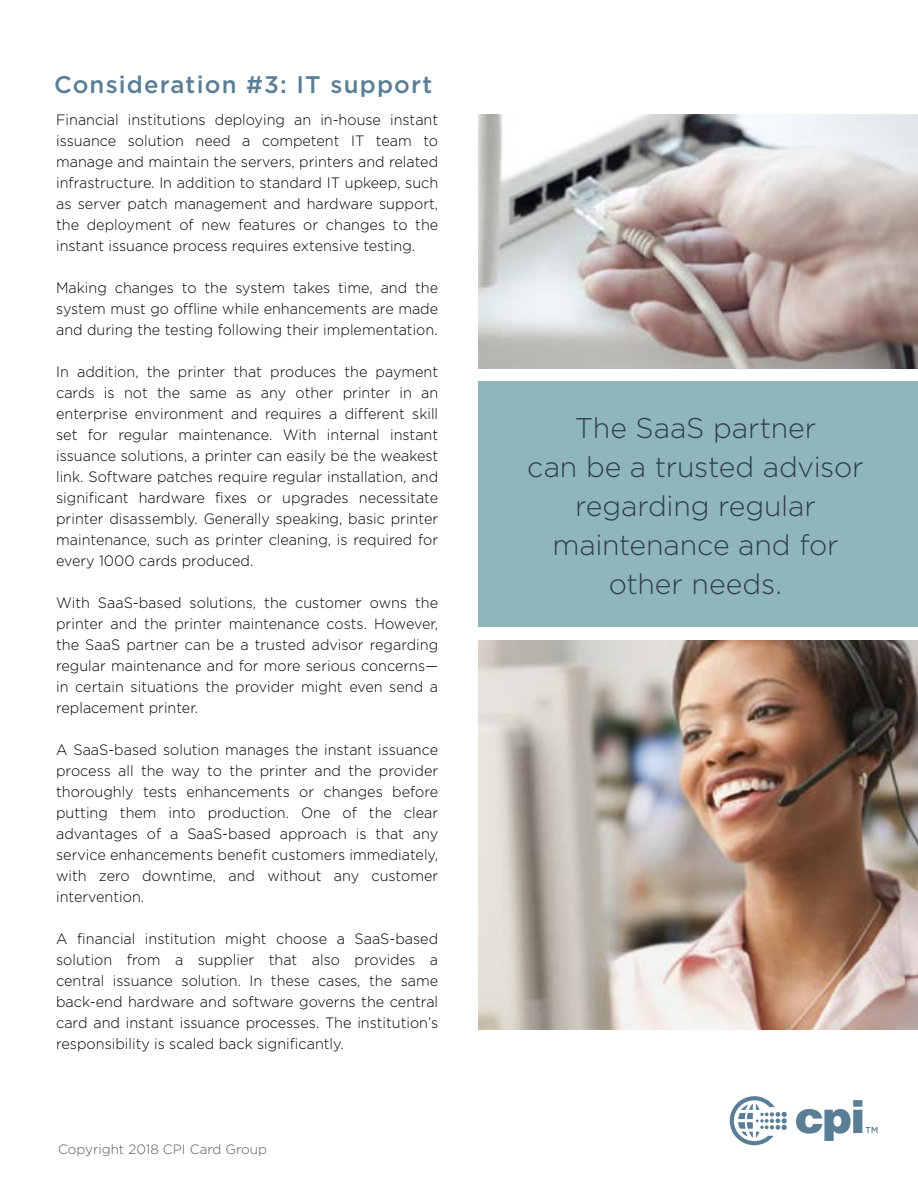
<style>
.page{position:relative;width:918px;height:1188px;background:#fff}
.page>*{position:absolute;margin:0;border:0;box-sizing:border-box;transform-origin:0 0}
.t1{font:300 28.5px/39px "Gotham";letter-spacing:-.005em;color:#303e49;text-align:center}
.t2{font:500 24px "Gotham";letter-spacing:.05em;color:#597e96}
.t3{font:300 15px/21px "Gotham";color:#000;text-align:justify;scale:.96 1}
.t4{font:300 13.5px "Gotham";color:#58595b}
</style>
<div class="page">
<svg style="left:730px;top:1096px;width:57px;height:49px"></svg>
<svg style="left:796px;top:1100px;width:81px;height:41px"></svg>
<div style="left:479px;top:381px;width:439px;height:245px;background:#8fb6bb"></div>
<img style="left:479px;top:114px;width:439px;height:254px">
<img style="left:479px;top:641px;width:439px;height:389px">
<h2 class="t2" style="left:54px;top:71px;width:380px">Consideration #3: IT support</h2>
<p class="t3" style="left:56px;top:109px;width:400px">Financial institutions deploying an in-house instant issuance solution need a competent IT team to manage and maintain the servers, printers and related infrastructure. In addition to standard IT upkeep, such as server patch management and hardware support, the deployment of new features or changes to the instant issuance process requires extensive testing.</p>
<p class="t3" style="left:56px;top:277px;width:399px">Making changes to the system takes time, and the system must go offline while enhancements are made and during the testing following their implementation.</p>
<p class="t3" style="left:56px;top:361px;width:400px">In addition, the printer that produces the payment cards is not the same as any other printer in an enterprise environment and requires a different skill set for regular maintenance. With internal instant issuance solutions, a printer can easily be the weakest link. Software patches require regular installation, and significant hardware fixes or upgrades necessitate printer disassembly. Generally speaking, basic printer maintenance, such as printer cleaning, is required for every 1000 cards produced.</p>
<p class="t3" style="left:56px;top:592px;width:399px">With SaaS-based solutions, the customer owns the printer and the printer maintenance costs. However, the SaaS partner can be a trusted advisor regarding regular maintenance and for more serious concerns— in certain situations the provider might even send a replacement printer.</p>
<p class="t3" style="left:56px;top:739px;width:400px">A SaaS-based solution manages the instant issuance process all the way to the printer and the provider thoroughly tests enhancements or changes before putting them into production. One of the clear advantages of a SaaS-based approach is that any service enhancements benefit customers immediately, with zero downtime, and without any customer intervention.</p>
<p class="t3" style="left:56px;top:928px;width:400px">A financial institution might choose a SaaS-based solution from a supplier that also provides a central issuance solution. In these cases, the same back-end hardware and software governs the central card and instant issuance processes. The institution’s responsibility is scaled back significantly.</p>
<p class="t4" style="left:58px;top:1142px;width:210px">Copyright 2018 CPI Card Group</p>
<h1 class="t1" style="left:527px;top:408px;width:338px">The SaaS partner<br>can be a trusted advisor regarding regular maintenance and for other needs.</h1>
</div>
